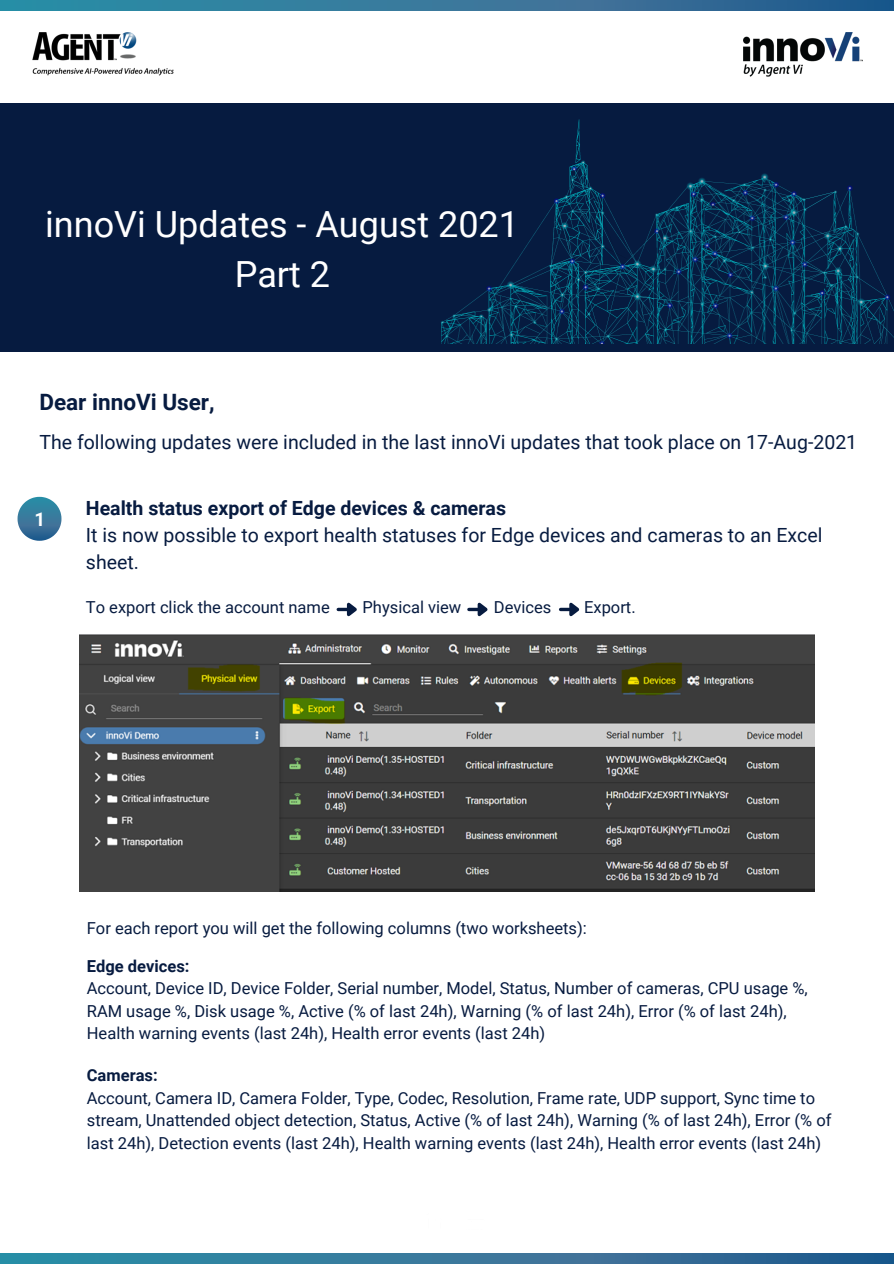
<style>
.page{position:relative;width:894px;height:1264px;background:#fff}
.page>*{position:absolute;margin:0;border:0;box-sizing:border-box;transform-origin:0 0}
.t1{font:36px "Roboto";color:#fff}
.t2{font:700 22.5px "Roboto";color:#071b40}
.t3{font:19.5px/27px "Roboto";color:#071b40}
.t4{font:700 19.5px "Roboto";color:#071b40}
.t5{font:700 18.9px "Roboto";color:#fff}
.t6{font:16.5px/22.5px "Roboto";color:#071b40}
.t7{font:700 16.5px "Roboto";color:#071b40}
</style>
<div class="page">
<div style="left:0;top:103px;width:893px;height:249px;background:#061b40"></div>
<img style="left:441px;top:119px;width:452px;height:224px">
<img style="left:32px;top:33px;width:141px;height:43px">
<img style="left:743px;top:33px;width:119px;height:44px">
<svg style="left:0;top:0;width:893px;height:10px;background:#31769a"></svg>
<svg style="left:0;top:1253px;width:893px;height:10px;background:#31769a"></svg>
<svg style="left:18px;top:497px;width:43px;height:44px"></svg>
<img style="left:80px;top:634px;width:734px;height:257px">
<svg style="left:338px;top:602px;width:19px;height:15px"></svg>
<svg style="left:469px;top:602px;width:19px;height:15px"></svg>
<svg style="left:560px;top:602px;width:20px;height:15px"></svg>
<p class="t1" style="left:45px;top:204px;width:475px">innoVi Updates - August 2021</p>
<p class="t1" style="left:234px;top:253px;width:97px">Part 2</p>
<p class="t2" style="left:39px;top:389px;width:177px">Dear innoVi User,</p>
<p class="t3" style="left:39px;top:428px;width:819px">The following updates were included in the last innoVi updates that took place on 17-Aug-2021</p>
<p class="t5" style="left:34px;top:508px;width:12px">1</p>
<p class="t4" style="left:86px;top:497px;width:421px">Health status export of Edge devices &amp; cameras</p>
<p class="t3" style="left:86px;top:522px;width:737px">It is now possible to export health statuses for Edge devices and cameras to an Excel sheet.</p>
<p class="t6" style="left:86px;top:596px;width:245px">To export click the account name</p>
<p class="t6" style="left:362px;top:596px;width:100px">Physical view</p>
<p class="t6" style="left:494px;top:596px;width:59px">Devices</p>
<p class="t6" style="left:584px;top:596px;width:53px">Export.</p>
<p class="t6" style="left:87px;top:917px;width:501px">For each report you will get the following columns (two worksheets):</p>
<p class="t7" style="left:87px;top:956px;width:104px">Edge devices:</p>
<p class="t6" style="left:87px;top:977px;width:722px">Account, Device ID, Device Folder, Serial number, Model, Status, Number of cameras, CPU usage %,<br>RAM usage %, Disk usage %, Active (% of last 24h), Warning (% of last 24h), Error (% of last 24h),<br>Health warning events (last 24h), Health error events (last 24h)</p>
<p class="t7" style="left:87px;top:1065px;width:72px">Cameras:</p>
<p class="t6" style="left:87px;top:1086px;width:746px">Account, Camera ID, Camera Folder, Type, Codec, Resolution, Frame rate, UDP support, Sync time to stream, Unattended object detection, Status, Active (% of last 24h), Warning (% of last 24h), Error (% of last 24h), Detection events (last 24h), Health warning events (last 24h), Health error events (last 24h)</p>
</div>
